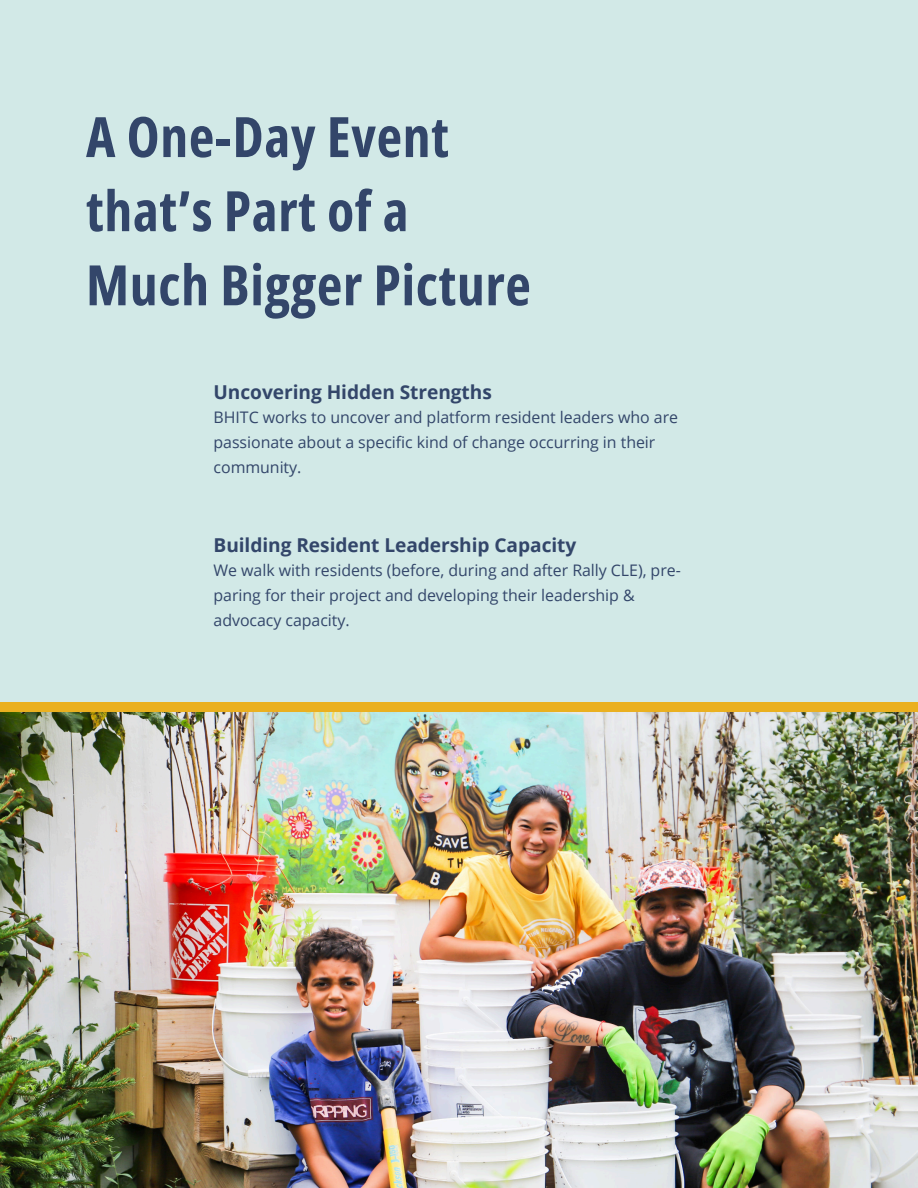
<style>
.page{position:relative;width:918px;height:1188px;background:#d2e9e7}
.page>*{position:absolute;margin:0;border:0;box-sizing:border-box;transform-origin:0 0}
.t1{font:700 55.8px/74.1px "Open Sans Condensed";letter-spacing:.01em;color:#33466a}
.t2{font:700 19.2px "Open Sans";letter-spacing:-.005em;color:#33466a}
.t3{font:15.9px/25px "Open Sans";letter-spacing:-.005em;color:#33466a}
</style>
<div class="page">
<div style="left:0;top:703px;width:918px;height:9px;background:#eab020"></div>
<img style="left:0;top:712px;width:918px;height:476px">
<p class="t1" style="left:86px;top:98px;width:446px">A One-Day Event that’s Part of a<br>Much Bigger Picture</p>
<p class="t2" style="left:214px;top:379px;width:280px">Uncovering Hidden Strengths</p>
<p class="t3" style="left:214px;top:404px;width:466px">BHITC works to uncover and platform resident leaders who are passionate about a specific kind of change occurring in their community.</p>
<p class="t2" style="left:214px;top:532px;width:364px">Building Resident Leadership Capacity</p>
<p class="t3" style="left:214px;top:557px;width:469px">We walk with residents (before, during and after Rally CLE), pre&shy;paring for their project and developing their leadership &amp; advocacy capacity.</p>
</div>
